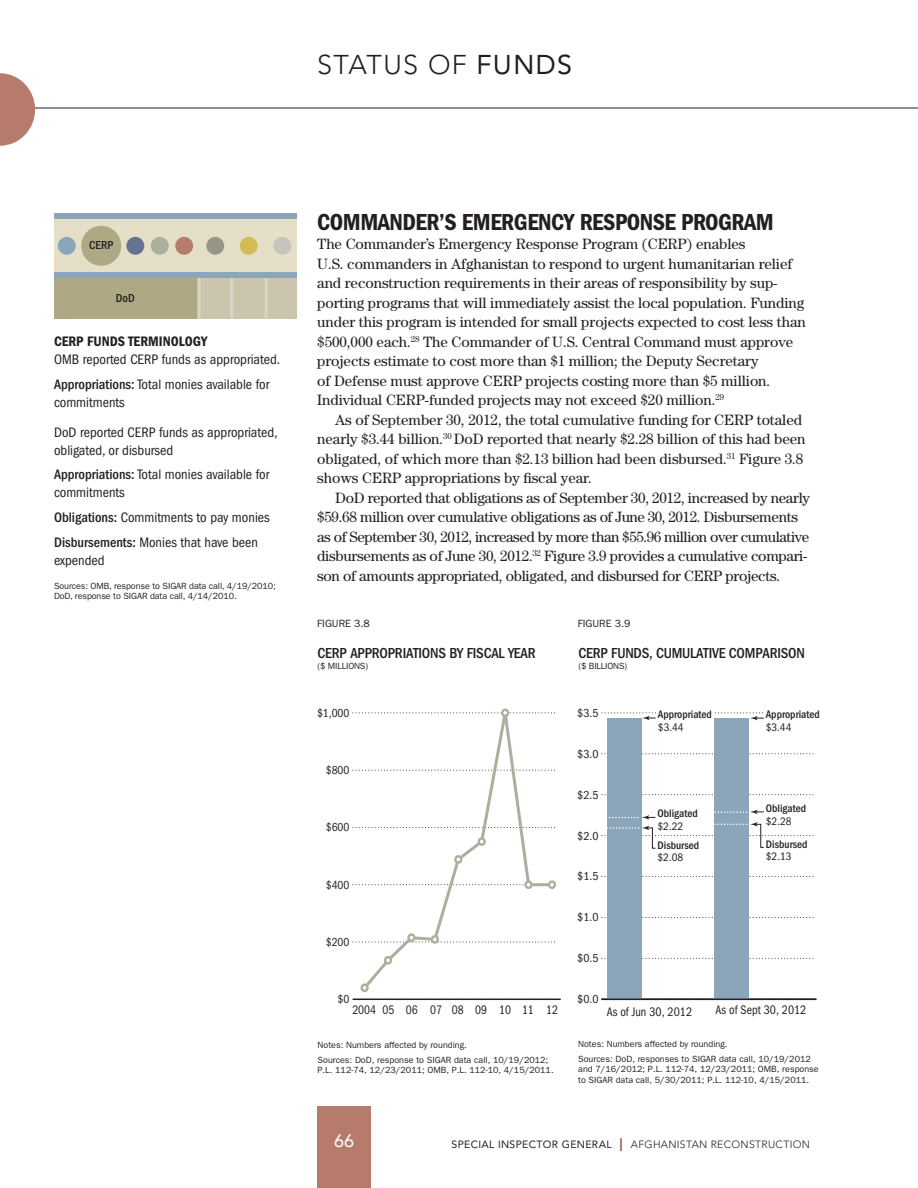
<style>
.page{position:relative;width:918px;height:1188px;background:#fff}
.page>*{position:absolute;margin:0;border:0;box-sizing:border-box;transform-origin:0 0}
.t1{font:300 27px "Avenir LT Std";letter-spacing:.05em;color:#231f20}
.t2{font:24px "ITC Franklin Gothic Std Dm Cd";letter-spacing:-.02em;color:#231f20}
.t3{font:18px "Avenir LT Std";color:#fff}
.P_Indent{font:15px/19.5px "Century Std";letter-spacing:-.005em;color:#231f20}
.t4{font:500 condensed 15px "ITC Franklin Gothic Std";letter-spacing:-.015em;color:#231f20}
.P_Funding_terms_text{font:condensed 14.25px/18px "ITC Franklin Gothic Std";color:#231f20}
.P_Funding_terms_head{font:14.25px "ITC Franklin Gothic Std Dm Cd";color:#231f20}
.t5{font:condensed 12.75px "ITC Franklin Gothic Std";color:#231f20;scale:.94 1}
.t6{font:condensed 12.75px "ITC Franklin Gothic Std";color:#231f20;scale:.91 1}
.t7{font:condensed 12px "ITC Franklin Gothic Std";color:#231f20}
.t8{font:500 condensed 12px "ITC Franklin Gothic Std";color:#231f20}
.t9{font:500 condensed 11.25px/12.8px "ITC Franklin Gothic Std";color:#231f20}
.t10{font:300 10.5px "Avenir LT Std";letter-spacing:.03em;color:#231f20}
.H4_FigureTable_numbe{font:10.5px "ITC Franklin Gothic Std";color:#231f20}
.P_NotesSource{font:9px/10.5px "ITC Franklin Gothic Std";color:#231f20}
.s1{font-weight:400}
.s2{font-weight:500}
.s3{font-weight:400;font-size:18px;color:#a05243}
</style>
<div class="page">
<hr style="left:0;top:108px;width:918px;height:1px;background:#231f20">
<svg style="left:0;top:73px;width:35px;height:73px"></svg>
<div style="left:317px;top:1107px;width:54px;height:81px;background:#b67b6a"></div>
<div style="left:54px;top:214px;width:243px;height:59px;background:#e6dfc7"></div>
<div style="left:54px;top:214px;width:243px;height:5px;background:#8ba5ba"></div>
<div style="left:54px;top:277px;width:145px;height:42px;background:#aea984"></div>
<div style="left:199px;top:278px;width:98px;height:41px;background:#cbc5ae"></div>
<hr style="left:265px;top:276px;width:3px;height:43px;background:#dad6c5">
<hr style="left:197px;top:276px;width:3px;height:43px;background:#dad6c5">
<hr style="left:230px;top:276px;width:3px;height:43px;background:#dad6c5">
<div style="left:54px;top:273px;width:243px;height:5px;background:#8ba5ba"></div>
<div style="left:81px;top:226px;width:40px;height:40px;background:#aea984;border-radius:50%"></div>
<div style="left:206px;top:237px;width:18px;height:18px;background:#979687;border-radius:50%"></div>
<div style="left:240px;top:237px;width:18px;height:18px;background:#d3bb57;border-radius:50%"></div>
<div style="left:273px;top:237px;width:18px;height:18px;background:#c7c3bd;border-radius:50%"></div>
<div style="left:151px;top:237px;width:18px;height:18px;background:#aab09d;border-radius:50%"></div>
<div style="left:126px;top:237px;width:18px;height:18px;background:#657293;border-radius:50%"></div>
<div style="left:175px;top:237px;width:18px;height:18px;background:#b67b6a;border-radius:50%"></div>
<div style="left:58px;top:237px;width:18px;height:18px;background:#8ba5ba;border-radius:50%"></div>
<hr style="left:353px;top:999px;width:208px;height:1px;background:#231f20">
<svg style="left:353px;top:709px;width:203px;height:283px"></svg>
<div style="left:361px;top:984px;width:8px;height:8px;border:2px solid #aab09d;border-radius:50%"></div>
<svg style="left:602px;top:958px;width:212px;height:1px"></svg>
<svg style="left:602px;top:917px;width:212px;height:1px"></svg>
<svg style="left:602px;top:876px;width:212px;height:1px"></svg>
<svg style="left:602px;top:794px;width:212px;height:1px"></svg>
<svg style="left:602px;top:753px;width:212px;height:1px"></svg>
<div style="left:714px;top:718px;width:35px;height:95px;background:#8ba5ba"></div>
<div style="left:607px;top:718px;width:34px;height:100px;background:#8ba5ba"></div>
<div style="left:714px;top:825px;width:35px;height:174px;background:#8ba5ba"></div>
<div style="left:607px;top:829px;width:34px;height:170px;background:#8ba5ba"></div>
<hr style="left:601px;top:999px;width:216px;height:1px;background:#231f20">
<svg style="left:602px;top:810px;width:212px;height:39px"></svg>
<svg style="left:602px;top:713px;width:162px;height:7px"></svg>
<h1 class="t1" style="left:317px;top:49px;width:256px">STATUS OF <span class="s1">FUNDS</span></h1>
<p class="t8" style="left:89px;top:239px;width:26px">CERP</p>
<p class="t8" style="left:116px;top:291px;width:21px">DoD</p>
<p class="P_Funding_terms_head" style="left:54px;top:334px;width:155px">CERP FUNDS TERMINOLOGY</p>
<p class="P_Funding_terms_text" style="left:54px;top:351px;width:228px">OMB reported CERP funds as appropriated.</p>
<p class="P_Funding_terms_text" style="left:54px;top:376px;width:217px"><span class="s2">Appropriations:</span> Total monies available for commitments</p>
<p class="P_Funding_terms_text" style="left:54px;top:423px;width:225px">DoD reported CERP funds as appropriated, obligated, or disbursed</p>
<p class="P_Funding_terms_text" style="left:54px;top:466px;width:217px"><span class="s2">Appropriations:</span> Total monies available for commitments</p>
<p class="P_Funding_terms_text" style="left:54px;top:508px;width:217px"><span class="s2">Obligations:</span> Commitments to pay monies</p>
<p class="P_Funding_terms_text" style="left:54px;top:533px;width:206px"><span class="s2">Disbursements:</span> Monies that have been expended</p>
<p class="P_NotesSource" style="left:54px;top:581px;width:223px">Sources: OMB, response to SIGAR data call, 4/19/2010;<br>DoD, response to SIGAR data call, 4/14/2010.</p>
<p class="t8" style="left:157px;top:385px;width:35px">DoD CN</p>
<p class="t8" style="left:116px;top:437px;width:21px">DoD</p>
<p class="t8" style="left:201px;top:578px;width:30px">USAID</p>
<h3 class="t2" style="left:317px;top:208px;width:458px">COMMANDER’S EMERGENCY RESPONSE PROGRAM</h3>
<p class="P_Indent" style="left:317px;top:234px;width:490px">The Commander’s Emergency Response Program (CERP) enables<br>U.S. commanders in Afghanistan to respond to urgent humanitarian relief and reconstruction requirements in their areas of responsibility by sup&shy;porting programs that will immediately assist the local population. Funding under this program is intended for small projects expected to cost less than $500,000 each.<sup>28</sup> The Commander of U.S. Central Command must approve projects estimate to cost more than $1 million; the Deputy Secretary<br>of Defense must approve CERP projects costing more than $5 million.<br>Individual CERP-funded projects may not exceed $20 million.<sup>29</sup></p>
<p class="P_Indent" style="left:317px;top:409px;width:490px;text-indent:18px">As of September 30, 2012, the total cumulative funding for CERP totaled nearly $3.44 billion.<sup>30</sup> DoD reported that nearly $2.28 billion of this had been obligated, of which more than $2.13 billion had been disbursed.<sup>31</sup> Figure 3.8 shows CERP appropriations by fiscal year.</p>
<p class="P_Indent" style="left:317px;top:487px;width:494px;text-indent:18px">DoD reported that obligations as of September 30, 2012, increased by nearly $59.68 million over cumulative obligations as of June 30, 2012. Disbursements as of September 30, 2012, increased by more than $55.96 million over cumulative disbursements as of June 30, 2012.<sup>32</sup> Figure 3.9 provides a cumulative compari&shy;son of amounts appropriated, obligated, and disbursed for CERP projects.</p>
<h4 class="H4_FigureTable_numbe" style="left:317px;top:617px;width:54px">FIGURE 3.8</h4>
<h4 class="H4_FigureTable_numbe" style="left:578px;top:617px;width:54px">FIGURE 3.9</h4>
<p class="t4" style="left:318px;top:645px;width:220px">CERP APPROPRIATIONS BY FISCAL YEAR</p>
<p class="P_NotesSource" style="left:318px;top:661px;width:52px">($ MILLIONS)</p>
<p class="t7" style="left:317px;top:706px;width:34px">$1,000</p>
<p class="t7" style="left:326px;top:763px;width:25px">$800</p>
<p class="t7" style="left:326px;top:821px;width:25px">$600</p>
<p class="t7" style="left:326px;top:878px;width:25px">$400</p>
<p class="t7" style="left:326px;top:935px;width:25px">$200</p>
<p class="t7" style="left:338px;top:993px;width:13px">$0</p>
<p class="t6" style="left:383px;top:1003px;width:15px">05</p>
<p class="t6" style="left:452px;top:1003px;width:118px">08 09 10 11 12</p>
<p class="t6" style="left:352px;top:1003px;width:28px">2004</p>
<p class="t6" style="left:406px;top:1003px;width:41px">06 07</p>
<p class="P_NotesSource" style="left:318px;top:1037px;width:232px;line-height:15px">Notes: Numbers affected by rounding.<br>Sources: DoD, response to SIGAR data call, 10/19/2012;</p>
<p class="P_NotesSource" style="left:318px;top:1065px;width:238px">P.L. 112-74, 12/23/2011; OMB, P.L. 112-10, 4/15/2011.</p>
<p class="t4" style="left:579px;top:645px;width:228px">CERP FUNDS, CUMULATIVE COMPARISON</p>
<p class="P_NotesSource" style="left:579px;top:661px;width:50px">($ BILLIONS)</p>
<p class="t7" style="left:577px;top:706px;width:23px">$3.5</p>
<p class="t7" style="left:577px;top:747px;width:23px">$3.0</p>
<p class="t7" style="left:577px;top:788px;width:23px">$2.5</p>
<p class="t7" style="left:577px;top:829px;width:23px">$2.0</p>
<p class="t7" style="left:577px;top:870px;width:23px">$1.5</p>
<p class="t7" style="left:577px;top:911px;width:23px">$1.0</p>
<p class="t7" style="left:577px;top:952px;width:23px">$0.5</p>
<p class="t9" style="left:658px;top:708px;width:56px">Appropriated <span class="s1">$3.44</span></p>
<p class="t9" style="left:658px;top:807px;width:42px">Obligated <span class="s1">$2.22</span></p>
<p class="t9" style="left:658px;top:839px;width:43px">Disbursed <span class="s1">$2.08</span></p>
<p class="t9" style="left:766px;top:708px;width:56px">Appropriated <span class="s1">$3.44</span></p>
<p class="t9" style="left:766px;top:802px;width:42px">Obligated <span class="s1">$2.28</span></p>
<p class="t9" style="left:766px;top:838px;width:43px">Disbursed <span class="s1">$2.13</span></p>
<p class="t7" style="left:577px;top:993px;width:23px">$0.0</p>
<p class="t5" style="left:607px;top:1004px;width:92px">As of Jun 30, 2012</p>
<p class="t5" style="left:716px;top:1003px;width:98px">As of Sept 30, 2012</p>
<p class="P_NotesSource" style="left:578px;top:1036px;width:234px;line-height:15px">Notes: Numbers affected by rounding.<br>Sources: DoD, responses to SIGAR data call, 10/19/2012</p>
<p class="P_NotesSource" style="left:578px;top:1064px;width:242px">and 7/16/2012; P.L. 112-74, 12/23/2011; OMB, response to SIGAR data call, 5/30/2011; P.L. 112-10, 4/15/2011.</p>
<p class="t3" style="left:334px;top:1131px;width:22px">66</p>
<p class="t10" style="left:452px;top:1138px;width:360px"><span class="s1">SPECIAL INSPECTOR GENERAL</span> <span class="s3">I</span> AFGHANISTAN RECONSTRUCTION</p>
</div>
